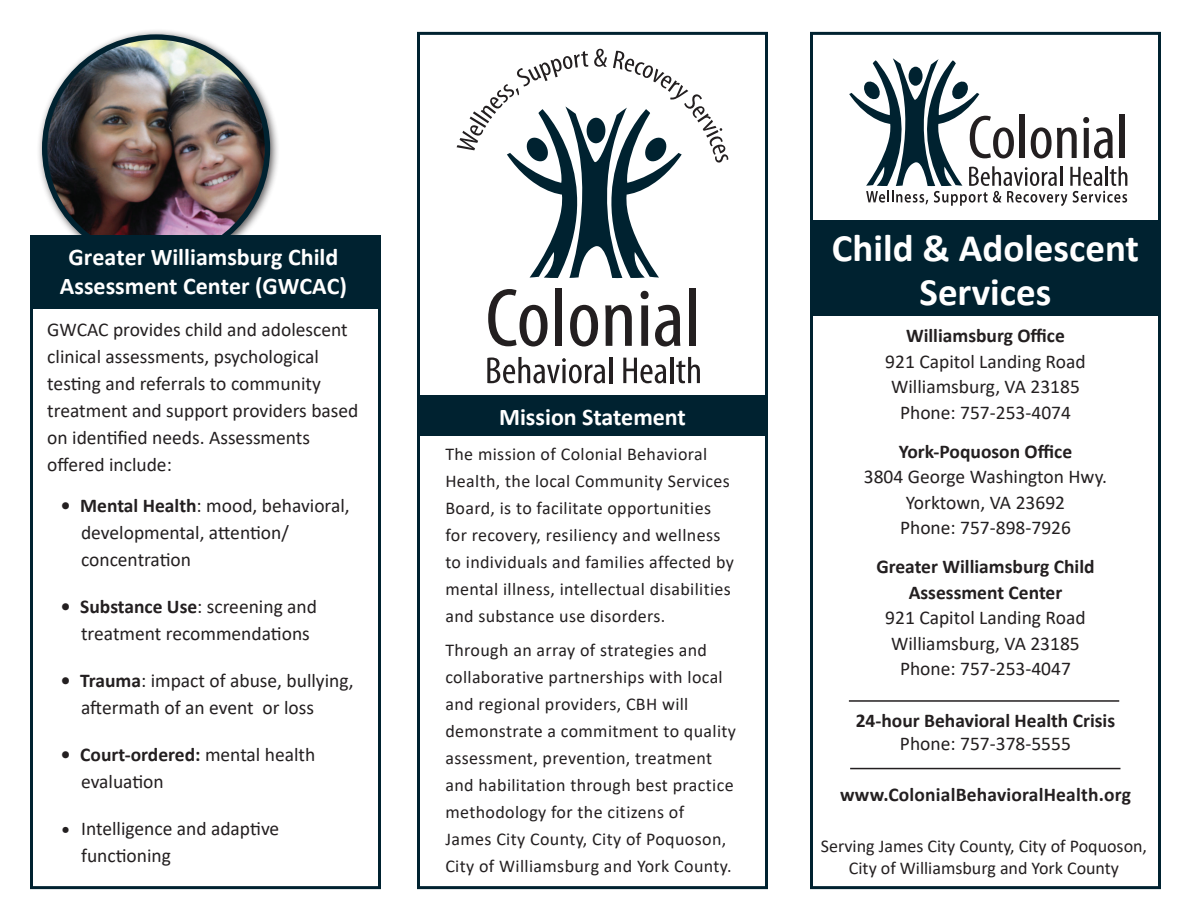
<style>
.page{position:relative;width:1188px;height:918px;background:#fff}
.page>*{position:absolute;margin:0;border:0;box-sizing:border-box;transform-origin:0 0}
.t1{font:700 39px/43.5px "Calibri";color:#fff;text-align:center}
.t2{font:700 24px/28.8px "Calibri";color:#fff;text-align:center}
.t3{font:19.5px/27px "Calibri";color:#231f20}
.t4{font:700 19.5px "Calibri";color:#231f20}
.t5{font:18px/27px "Calibri";letter-spacing:.02em;color:#231f20}
.t6{font:18px/21.6px "Calibri";color:#231f20;text-align:center}
.s1{font-weight:700}
</style>
<div class="page">
<div style="left:810px;top:32px;width:351px;height:857px;border:3px solid #002230"></div>
<svg style="left:849px;top:58px;width:278px;height:148px"></svg>
<div style="left:417px;top:32px;width:351px;height:857px;border:3px solid #002230"></div>
<div style="left:417px;top:395px;width:351px;height:41px;background:#002230"></div>
<svg style="left:487px;top:357px;width:118px;height:26px"></svg>
<hr style="left:609px;top:357px;width:3px;height:26px;background:#231f20">
<svg style="left:623px;top:358px;width:43px;height:25px"></svg>
<hr style="left:670px;top:357px;width:3px;height:26px;background:#231f20">
<svg style="left:676px;top:357px;width:24px;height:26px"></svg>
<svg style="left:488px;top:289px;width:60px;height:58px"></svg>
<div style="left:555px;top:288px;width:7px;height:58px;background:#231f20"></div>
<svg style="left:570px;top:305px;width:28px;height:42px"></svg>
<svg style="left:605px;top:305px;width:27px;height:41px"></svg>
<svg style="left:641px;top:291px;width:8px;height:55px"></svg>
<svg style="left:655px;top:305px;width:25px;height:42px"></svg>
<div style="left:690px;top:288px;width:6px;height:58px;background:#231f20"></div>
<svg style="left:457px;top:49px;width:271px;height:229px"></svg>
<div style="left:36px;top:28px;width:245px;height:245px;background:#231f20;opacity:.75"></div>
<img style="left:45px;top:37px;width:222px;height:223px;border-radius:111px">
<div style="left:810px;top:220px;width:351px;height:96px;background:#002230"></div>
<div style="left:30px;top:235px;width:351px;height:654px;border:3px solid #002230"></div>
<div style="left:30px;top:235px;width:351px;height:73px;background:#002230"></div>
<hr style="left:849px;top:700px;width:270px;height:2px;background:#231f20">
<hr style="left:850px;top:768px;width:270px;height:1px;background:#231f20">
<p class="t2" style="left:60px;top:242px;width:289px">Greater Williamsburg Child<br>Assessment Center (GWCAC)</p>
<p class="t3" style="left:47px;top:316px;width:313px">GWCAC provides child and adolescent clinical assessments, psychological testing and referrals to community treatment and support providers based on identified needs. Assessments offered include:</p>
<p class="t3" style="left:81px;top:491px;width:270px;text-indent:-20px"><span class="s1">• Mental Health</span>: mood, behavioral, developmental, attention/ concentration</p>
<p class="t3" style="left:81px;top:592px;width:238px;text-indent:-20px"><span class="s1">• Substance Use</span>: screening and treatment recommendations</p>
<p class="t3" style="left:81px;top:667px;width:274px;text-indent:-20px"><span class="s1">• Trauma</span>: impact of abuse, bullying, aftermath of an event or loss</p>
<p class="t3" style="left:81px;top:741px;width:236px;text-indent:-20px"><span class="s1">• Court-ordered:</span> mental health evaluation</p>
<p class="t3" style="left:81px;top:815px;width:200px;text-indent:-20px">• Intelligence and adaptive functioning</p>
<p class="t2" style="left:499px;top:402px;width:188px">Mission Statement</p>
<p class="t5" style="left:445px;top:440px;width:290px">The mission of Colonial Behavioral Health, the local Community Services Board, is to facilitate opportunities for recovery, resiliency and wellness to individuals and families affected by mental illness, intellectual disabilities and substance use disorders.</p>
<p class="t5" style="left:445px;top:636px;width:292px">Through an array of strategies and collaborative partnerships with local and regional providers, CBH will demonstrate a commitment to quality assessment, prevention, treatment and habilitation through best practice methodology for the citizens of<br>James City County, City of Poquoson, City of Williamsburg and York County.</p>
<p class="t1" style="left:832px;top:226px;width:309px">Child &amp; Adolescent<br>Services</p>
<p class="t4" style="left:906px;top:322px;width:160px">Williamsburg Office</p>
<p class="t3" style="left:885px;top:348px;width:202px;line-height:25.5px;text-align:center">921 Capitol Landing Road<br>Williamsburg, VA 23185<br>Phone: 757-253-4074</p>
<p class="t3" style="left:864px;top:438px;width:245px;line-height:25.5px;text-align:center"><span class="s1">York-Poquoson Office<br></span>3804 George Washington Hwy.</p>
<p class="t3" style="left:906px;top:488px;width:161px">Yorktown, VA 23692</p>
<p class="t3" style="left:900px;top:514px;width:172px">Phone: 757-898-7926</p>
<p class="t4" style="left:876px;top:553px;width:220px">Greater Williamsburg Child</p>
<p class="t3" style="left:885px;top:579px;width:202px;line-height:25.5px;text-align:center"><span class="s1">Assessment Center<br></span>921 Capitol Landing Road</p>
<p class="t3" style="left:891px;top:629px;width:190px">Williamsburg, VA 23185</p>
<p class="t3" style="left:900px;top:655px;width:172px">Phone: 757-253-4047</p>
<p class="t4" style="left:856px;top:707px;width:261px">24-hour Behavioral Health Crisis</p>
<p class="t3" style="left:900px;top:730px;width:172px">Phone: 757-378-5555</p>
<p class="t4" style="left:840px;top:781px;width:292px">www.ColonialBehavioralHealth.org</p>
<p class="t6" style="left:821px;top:835px;width:328px">Serving James City County, City of Poquoson,<br>City of Williamsburg and York County</p>
</div>
